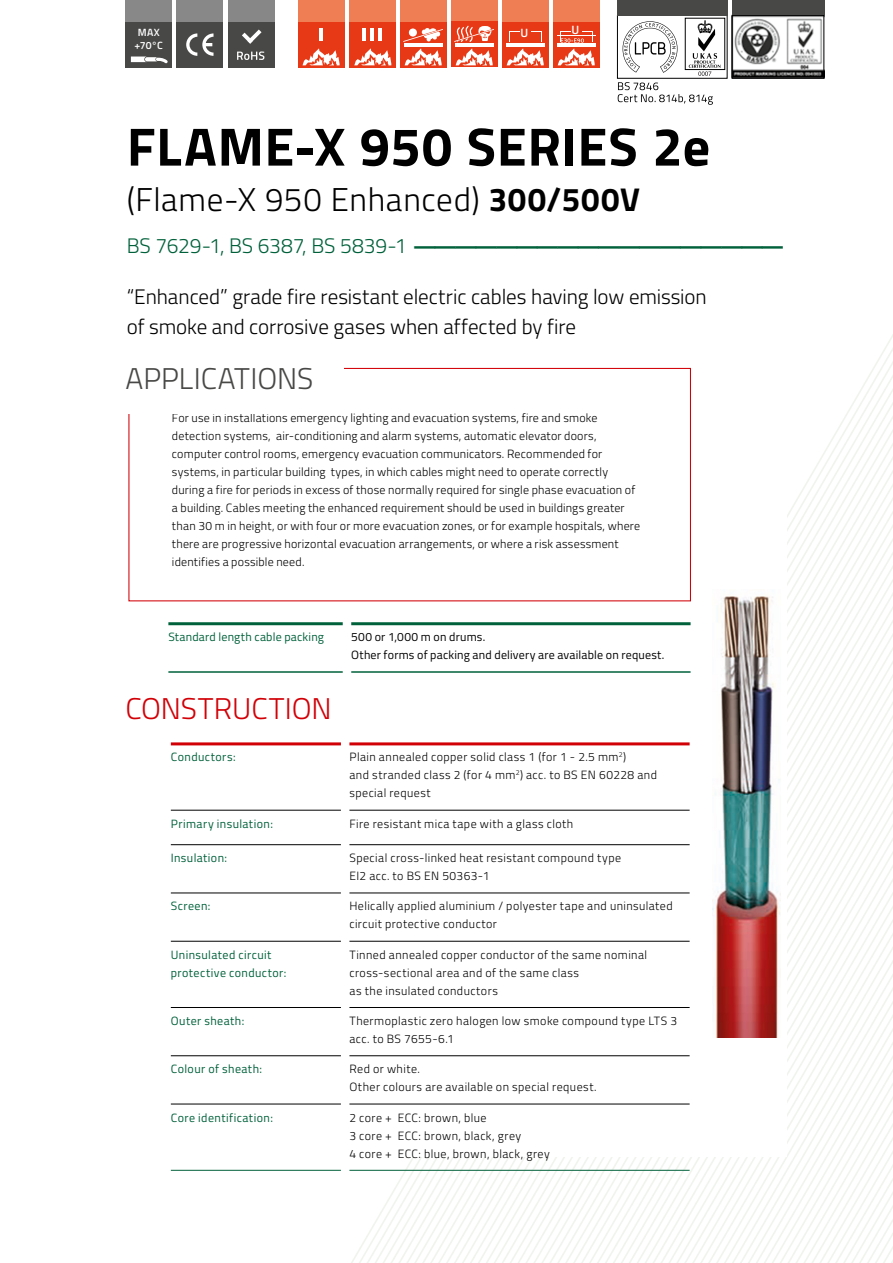
<style>
.page{position:relative;width:893px;height:1263px;background:#fff}
.page>*{position:absolute;margin:0;border:0;box-sizing:border-box;transform-origin:0 0}
.t1{font:700 54px "Titillium";letter-spacing:.015em;color:#000}
.t2{font:300 33px "Titillium";letter-spacing:.02em;color:#000}
.t3{font:300 30px "Titillium";color:#d10007}
.t4{font:300 30px "Titillium";color:#484847}
.t5{font:300 21px/30px "Titillium";letter-spacing:-.005em;color:#000}
.t6{font:300 21px "Titillium";letter-spacing:-.005em;color:#00613b}
.t7{font:300 12px/18px "Titillium";letter-spacing:.025em;color:#000}
.t8{font:12px/18px "Titillium";letter-spacing:.035em;color:#00613b}
.t9{font:12px/18px "Titillium";letter-spacing:.015em;color:#000}
.t10{font:12px "Titillium";letter-spacing:.015em;color:#00613b}
.t11{font:600 12px "Titillium";color:#fff}
.t12{font:600 10.5px/13.5px "Titillium";color:#fff;text-align:center}
.s1{font-weight:700}
</style>
<div class="page">
<svg style="left:335px;top:334px;width:558px;height:929px"></svg>
<div style="left:127px;top:206px;width:660px;height:951px;background:#fff"></div>
<div style="left:228px;top:21px;width:46px;height:47px;background:#484847"></div>
<svg style="left:237px;top:51px;width:27px;height:9px"></svg>
<svg style="left:242px;top:30px;width:20px;height:14px"></svg>
<div style="left:228px;top:0;width:46px;height:21px;background:#868786"></div>
<img style="left:734px;top:17px;width:88px;height:60px">
<div style="left:732px;top:15px;width:92px;height:64px;border:1px solid #000"></div>
<svg style="left:617px;top:17px;width:109px;height:88px"></svg>
<div style="left:617px;top:15px;width:111px;height:64px;border:1px solid #000"></div>
<div style="left:732px;top:0;width:92px;height:15px;background:#484847"></div>
<div style="left:617px;top:0;width:111px;height:15px;background:#484847"></div>
<hr style="left:349px;top:810px;width:341px;height:1px;background:#000">
<hr style="left:349px;top:844px;width:341px;height:1px;background:#000">
<hr style="left:349px;top:892px;width:341px;height:1px;background:#000">
<hr style="left:349px;top:941px;width:341px;height:1px;background:#000">
<hr style="left:349px;top:1007px;width:341px;height:1px;background:#000">
<hr style="left:349px;top:1055px;width:341px;height:1px;background:#000">
<hr style="left:349px;top:1104px;width:341px;height:1px;background:#000">
<hr style="left:171px;top:810px;width:170px;height:1px;background:#000">
<hr style="left:171px;top:844px;width:170px;height:1px;background:#000">
<hr style="left:171px;top:892px;width:170px;height:1px;background:#000">
<hr style="left:171px;top:941px;width:170px;height:1px;background:#000">
<hr style="left:171px;top:1007px;width:170px;height:1px;background:#000">
<hr style="left:171px;top:1055px;width:170px;height:1px;background:#000">
<hr style="left:171px;top:1104px;width:170px;height:1px;background:#000">
<hr style="left:171px;top:1170px;width:170px;height:1px;background:#00613b">
<hr style="left:349px;top:1170px;width:341px;height:1px;background:#00613b">
<hr style="left:171px;top:742px;width:170px;height:3px;background:#d10007">
<hr style="left:349px;top:742px;width:341px;height:3px;background:#d10007">
<img style="left:713px;top:596px;width:67px;height:442px">
<div style="left:400px;top:21px;width:46px;height:47px;background:#e73916"></div>
<div style="left:502px;top:21px;width:47px;height:47px;background:#e73916"></div>
<div style="left:553px;top:21px;width:47px;height:47px;background:#e73916"></div>
<div style="left:451px;top:20px;width:46px;height:47px;background:#e73916"></div>
<div style="left:298px;top:21px;width:46px;height:47px;background:#e73916"></div>
<hr style="left:319px;top:28px;width:4px;height:12px;background:#fff">
<div style="left:349px;top:21px;width:46px;height:47px;background:#e73916"></div>
<hr style="left:370px;top:28px;width:4px;height:12px;background:#fff">
<hr style="left:362px;top:28px;width:4px;height:12px;background:#fff">
<hr style="left:378px;top:28px;width:4px;height:12px;background:#fff">
<div style="left:176px;top:21px;width:47px;height:47px;background:#484847"></div>
<svg style="left:186px;top:33px;width:28px;height:23px"></svg>
<div style="left:125px;top:21px;width:47px;height:47px;background:#484847"></div>
<svg style="left:131px;top:57px;width:37px;height:6px"></svg>
<svg style="left:354px;top:48px;width:37px;height:17px"></svg>
<svg style="left:405px;top:48px;width:37px;height:17px"></svg>
<svg style="left:456px;top:48px;width:37px;height:17px"></svg>
<svg style="left:507px;top:48px;width:37px;height:17px"></svg>
<svg style="left:303px;top:48px;width:37px;height:17px"></svg>
<hr style="left:557px;top:44px;width:38px;height:3px;background:#fff">
<hr style="left:557px;top:36px;width:38px;height:1px;background:#fff">
<hr style="left:506px;top:44px;width:38px;height:3px;background:#fff">
<hr style="left:455px;top:44px;width:38px;height:3px;background:#fff">
<svg style="left:454px;top:26px;width:40px;height:16px"></svg>
<hr style="left:404px;top:44px;width:38px;height:3px;background:#fff">
<svg style="left:403px;top:28px;width:40px;height:14px"></svg>
<svg style="left:509px;top:31px;width:10px;height:11px"></svg>
<svg style="left:531px;top:31px;width:11px;height:11px"></svg>
<svg style="left:558px;top:31px;width:37px;height:34px"></svg>
<div style="left:400px;top:0;width:46px;height:21px;background:#f07e54"></div>
<div style="left:502px;top:0;width:47px;height:21px;background:#f07e54"></div>
<div style="left:553px;top:0;width:47px;height:21px;background:#f07e54"></div>
<div style="left:451px;top:0;width:46px;height:20px;background:#f07e54"></div>
<div style="left:298px;top:0;width:46px;height:21px;background:#f07e54"></div>
<div style="left:349px;top:0;width:46px;height:21px;background:#f07e54"></div>
<div style="left:176px;top:0;width:47px;height:21px;background:#878887"></div>
<div style="left:125px;top:0;width:47px;height:21px;background:#878887"></div>
<hr style="left:168px;top:622px;width:175px;height:3px;background:#00613b">
<hr style="left:168px;top:671px;width:175px;height:2px;background:#00613b">
<hr style="left:351px;top:622px;width:340px;height:3px;background:#00613b">
<hr style="left:351px;top:671px;width:340px;height:2px;background:#00613b">
<div style="left:128px;top:368px;width:563px;height:233px;border:1px solid #d10007"></div>
<div style="left:104px;top:345px;width:239px;height:68px;background:#fff"></div>
<p class="t12" style="left:135px;top:25px;width:30px">MAX +70°C</p>
<p class="t11" style="left:520px;top:24px;width:9px">U</p>
<p class="t11" style="left:571px;top:21px;width:9px">U</p>
<h1 class="t1" style="left:127px;top:105px;width:585px">FLAME-X 950 SERIES 2e</h1>
<h2 class="t2" style="left:127px;top:175px;width:515px">(Flame-X 950 Enhanced) <span class="s1">300/500V</span></h2>
<h3 class="t6" style="left:127px;top:230px;width:659px">BS 7629-1, BS 6387, BS 5839-1 <span class="s1">——————————————————</span></h3>
<h3 class="t5" style="left:127px;top:280px;width:581px">“Enhanced” grade fire resistant electric cables having low emission of smoke and corrosive gases when affected by fire</h3>
<h3 class="t4" style="left:125px;top:357px;width:189px">APPLICATIONS</h3>
<p class="t7" style="left:172px;top:408px;width:470px">For use in installations emergency lighting and evacuation systems, fire and smoke detection systems, air-conditioning and alarm systems, automatic elevator doors, computer control rooms, emergency evacuation communicators. Recommended for systems, in particular building types, in which cables might need to operate correctly during a fire for periods in excess of those normally required for single phase evacuation of a building. Cables meeting the enhanced requirement should be used in buildings greater than 30 m in height, or with four or more evacuation zones, or for example hospitals, where there are progressive horizontal evacuation arrangements, or where a risk assessment identifies a possible need.</p>
<p class="t10" style="left:168px;top:628px;width:157px">Standard length cable packing</p>
<p class="t9" style="left:351px;top:627px;width:315px">500 or 1,000 m on drums.<br>Other forms of packing and delivery are available on request.</p>
<h3 class="t3" style="left:125px;top:687px;width:208px">CONSTRUCTION</h3>
<p class="t8" style="left:171px;top:748px;width:66px">Conductors:</p>
<p class="t7" style="left:349px;top:748px;width:309px">Plain annealed copper solid class 1 (for 1 - 2.5 mm<sup>2</sup>)<br>and stranded class 2 (for 4 mm<sup>2</sup>) acc. to BS EN 60228 and special request</p>
<p class="t8" style="left:171px;top:814px;width:104px">Primary insulation:</p>
<p class="t7" style="left:349px;top:814px;width:225px">Fire resistant mica tape with a glass cloth</p>
<p class="t8" style="left:171px;top:848px;width:58px">Insulation:</p>
<p class="t7" style="left:349px;top:848px;width:273px">Special cross-linked heat resistant compound type<br>EI2 acc. to BS EN 50363-1</p>
<p class="t8" style="left:171px;top:897px;width:41px">Screen:</p>
<p class="t7" style="left:349px;top:897px;width:325px">Helically applied aluminium / polyester tape and uninsulated circuit protective conductor</p>
<p class="t8" style="left:171px;top:945px;width:117px">Uninsulated circuit protective conductor:</p>
<p class="t7" style="left:349px;top:945px;width:299px">Tinned annealed copper conductor of the same nominal cross-sectional area and of the same class<br>as the insulated conductors</p>
<p class="t8" style="left:171px;top:1011px;width:75px">Outer sheath:</p>
<p class="t7" style="left:349px;top:1011px;width:329px">Thermoplastic zero halogen low smoke compound type LTS 3 acc. to BS 7655-6.1</p>
<p class="t8" style="left:171px;top:1059px;width:93px">Colour of sheath:</p>
<p class="t7" style="left:349px;top:1059px;width:249px">Red or white.<br>Other colours are available on special request.</p>
<p class="t8" style="left:171px;top:1108px;width:104px">Core identification:</p>
<p class="t7" style="left:349px;top:1108px;width:202px">2 core + ECC: brown, blue<br>3 core + ECC: brown, black, grey<br>4 core + ECC: blue, brown, black, grey</p>
</div>
